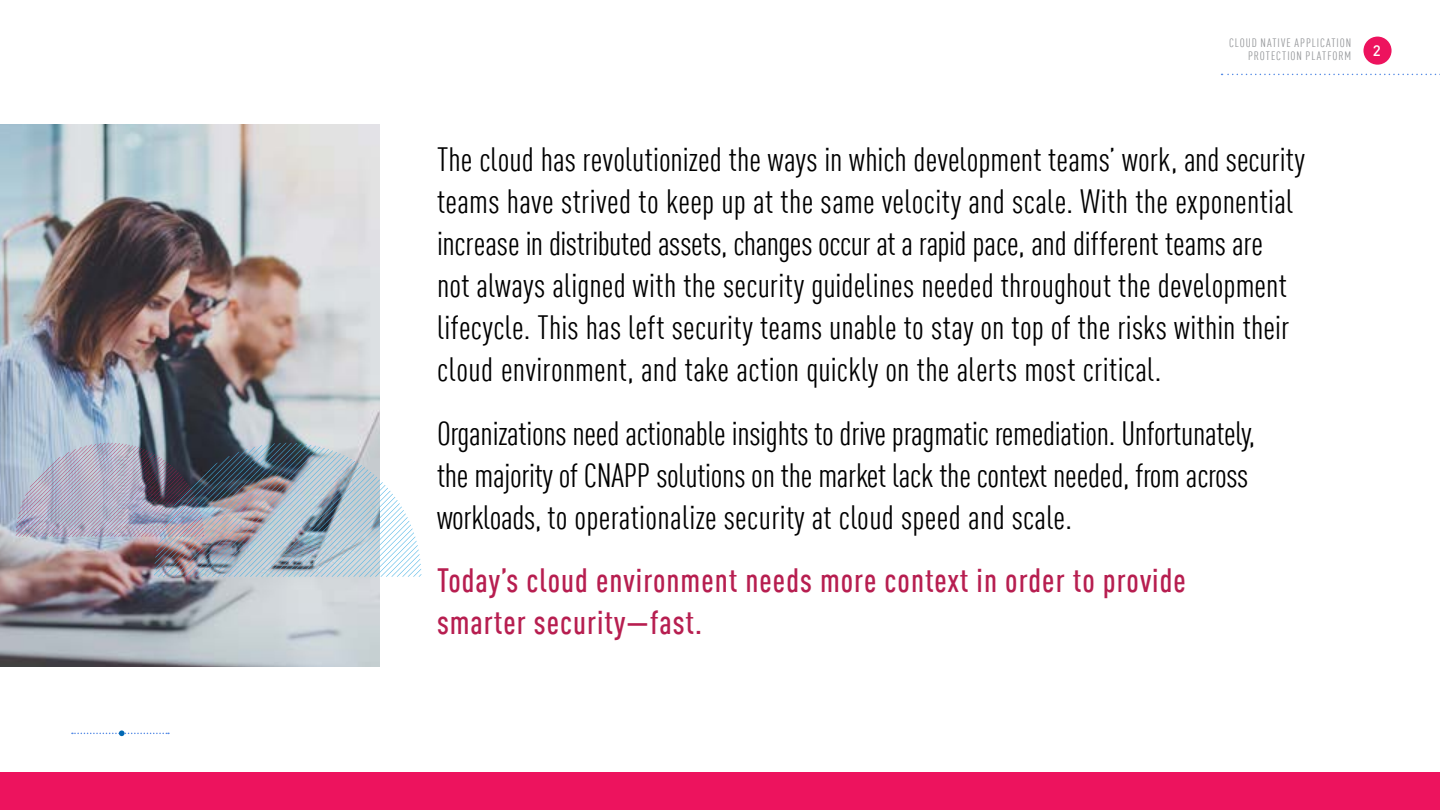
<style>
.page{position:relative;width:1440px;height:810px;background:#fff}
.page>*{position:absolute;margin:0;border:0;box-sizing:border-box;transform-origin:0 0}
.t1{font:condensed 33px/42px "DIN Pro";color:#000}
.t2{font:500 condensed 33px/42px "DIN Pro";letter-spacing:.03em;color:#b71e50}
.t3{font:500 15px "DIN Pro";color:#fff}
.t4{font:condensed 12px/13.5px "DIN Pro";letter-spacing:.075em;color:#939598;text-align:right}
</style>
<div class="page">
<svg style="left:1222px;top:74px;width:218px;height:1px"></svg>
<div style="left:1363px;top:37px;width:29px;height:28px;background:#ed135e;border-radius:50%"></div>
<svg style="left:72px;top:730px;width:97px;height:6px"></svg>
<img style="left:0;top:124px;width:380px;height:542px">
<img style="left:16px;top:443px;width:405px;height:134px">
<div style="left:0;top:772px;width:1440px;height:38px;background:#ed135e"></div>
<p class="t4" style="left:1229px;top:35px;width:124px">CLOUD NATIVE APPLICATION<br>PROTECTION PLATFORM</p>
<p class="t3" style="left:1373px;top:39px;width:9px">2</p>
<p class="t1" style="left:437px;top:136px;width:869px">The cloud has revolutionized the ways in which development teams’ work, and security teams have strived to keep up at the same velocity and scale. With the exponential increase in distributed assets, changes occur at a rapid pace, and different teams are<br>not always aligned with the security guidelines needed throughout the development lifecycle. This has left security teams unable to stay on top of the risks within their cloud environment, and take action quickly on the alerts most critical.</p>
<p class="t1" style="left:437px;top:410px;width:820px">Organizations need actionable insights to drive pragmatic remediation. Unfortunately, the majority of CNAPP solutions on the market lack the context needed, from across workloads, to operationalize security at cloud speed and scale.</p>
<p class="t2" style="left:437px;top:557px;width:750px">Today’s cloud environment needs more context in order to provide smarter security—fast.</p>
</div>
